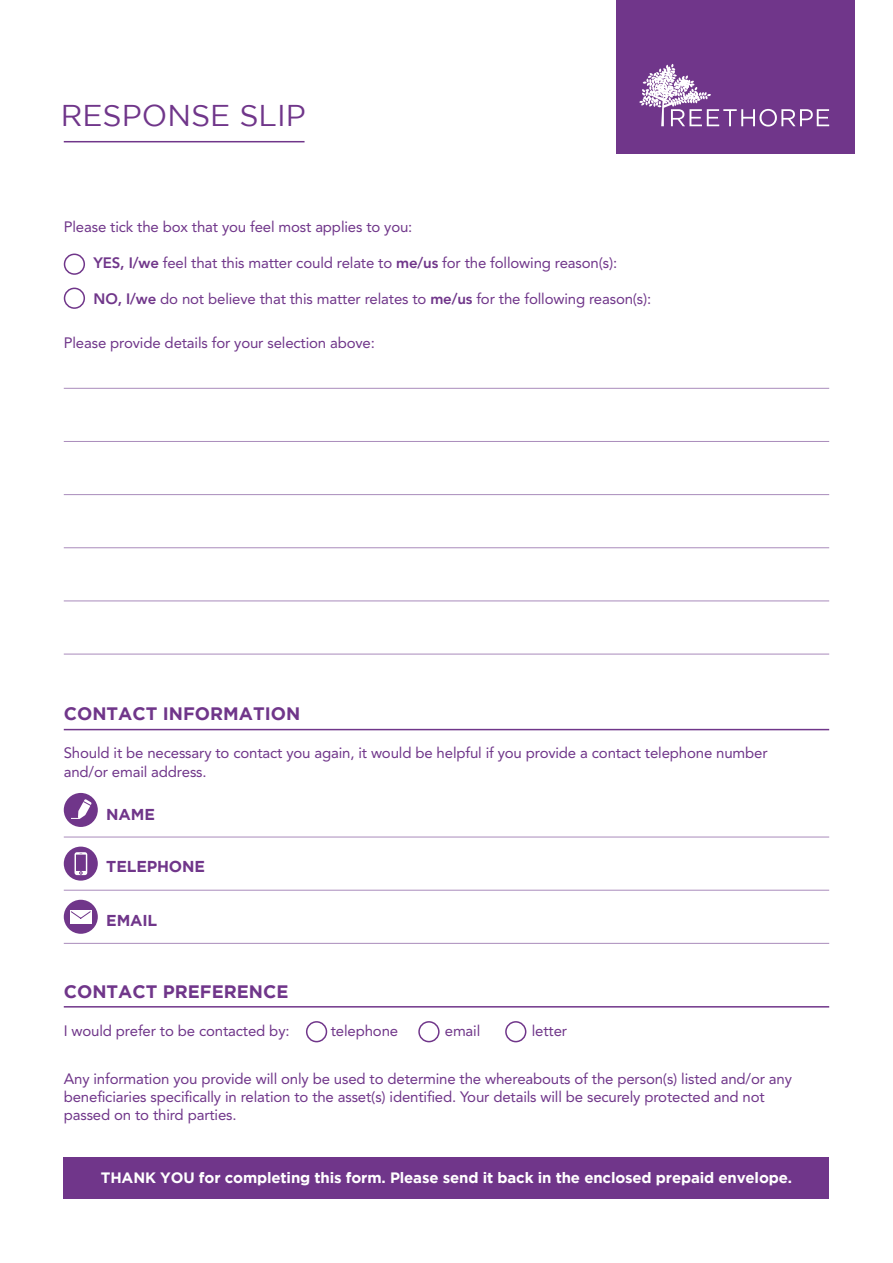
<style>
.page{position:relative;width:893px;height:1263px;background:#fff}
.page>*{position:absolute;margin:0;border:0;box-sizing:border-box;transform-origin:0 0}
.t1{font:30px "Gotham";color:#70368a}
.t2{font:700 18px "Gotham";color:#70368a}
.t3{font:700 15.75px "Gotham";letter-spacing:-.01em;color:#70368a}
.t4{font:15px/18px "Avenir LT Std";letter-spacing:-.01em;color:#70368a}
.t5{font:700 15px "Gotham";letter-spacing:-.01em;color:#fff}
.s1{font-weight:800}
</style>
<div class="page">
<div style="left:64px;top:1157px;width:765px;height:42px;background:#70368a"></div>
<hr style="left:64px;top:388px;width:765px;height:1px;background:#a98bbb">
<hr style="left:64px;top:441px;width:765px;height:1px;background:#a98bbb">
<hr style="left:64px;top:494px;width:765px;height:1px;background:#a98bbb">
<hr style="left:64px;top:547px;width:765px;height:1px;background:#a98bbb">
<hr style="left:64px;top:654px;width:765px;height:1px;background:#a98bbb">
<hr style="left:64px;top:837px;width:765px;height:1px;background:#a98bbb">
<hr style="left:64px;top:890px;width:765px;height:1px;background:#a98bbb">
<hr style="left:64px;top:943px;width:765px;height:1px;background:#a98bbb">
<hr style="left:64px;top:729px;width:765px;height:1px;background:#70368a">
<hr style="left:64px;top:600px;width:765px;height:1px;background:#a98bbb">
<div style="left:64px;top:254px;width:21px;height:21px;border:2px solid #70368a;border-radius:50%"></div>
<div style="left:64px;top:288px;width:21px;height:21px;border:2px solid #70368a;border-radius:50%"></div>
<div style="left:64px;top:847px;width:34px;height:34px;background:#70368a;border-radius:50%"></div>
<svg style="left:75px;top:852px;width:12px;height:23px"></svg>
<div style="left:76px;top:855px;width:10px;height:16px;background:#70368a"></div>
<div style="left:64px;top:793px;width:34px;height:34px;background:#70368a;border-radius:50%"></div>
<svg style="left:71px;top:799px;width:21px;height:20px"></svg>
<div style="left:64px;top:900px;width:34px;height:34px;background:#70368a;border-radius:50%"></div>
<div style="left:70px;top:910px;width:22px;height:13px;background:#fff"></div>
<svg style="left:70px;top:911px;width:21px;height:8px"></svg>
<div style="left:617px;top:0;width:238px;height:153px;background:#70368a"></div>
<svg style="left:639px;top:64px;width:190px;height:63px"></svg>
<hr style="left:64px;top:1006px;width:765px;height:1px;background:#70368a">
<div style="left:306px;top:1021px;width:21px;height:21px;border:2px solid #70368a;border-radius:50%"></div>
<div style="left:418px;top:1021px;width:22px;height:21px;border:2px solid #70368a;border-radius:50%"></div>
<div style="left:505px;top:1021px;width:21px;height:21px;border:2px solid #70368a;border-radius:50%"></div>
<hr style="left:64px;top:141px;width:241px;height:1px;background:#70368a">
<p class="t1" style="left:61px;top:99px;width:247px">RESPONSE SLIP</p>
<p class="t4" style="left:64px;top:218px;width:350px">Please tick the box that you feel most applies to you:</p>
<p class="t4" style="left:94px;top:254px;width:525px"><span class="s1">YES, I/we</span> feel that this matter could relate to <span class="s1">me/us</span> for the following reason(s):</p>
<p class="t4" style="left:94px;top:290px;width:559px"><span class="s1">NO, I/we</span> do not believe that this matter relates to <span class="s1">me/us</span> for the following reason(s):</p>
<p class="t4" style="left:64px;top:334px;width:313px">Please provide details for your selection above:</p>
<p class="t2" style="left:64px;top:703px;width:238px">CONTACT INFORMATION</p>
<p class="t4" style="left:64px;top:743px;width:705px;line-height:19.2px">Should it be necessary to contact you again, it would be helpful if you provide a contact telephone number and/or email address.</p>
<p class="t3" style="left:106px;top:805px;width:50px">NAME</p>
<p class="t3" style="left:106px;top:857px;width:100px">TELEPHONE</p>
<p class="t3" style="left:106px;top:911px;width:53px">EMAIL</p>
<p class="t2" style="left:64px;top:981px;width:226px">CONTACT PREFERENCE</p>
<p class="t4" style="left:64px;top:1022px;width:227px">I would prefer to be contacted by:</p>
<p class="t4" style="left:331px;top:1022px;width:69px">telephone</p>
<p class="t4" style="left:445px;top:1022px;width:37px">email</p>
<p class="t4" style="left:532px;top:1022px;width:37px">letter</p>
<p class="t4" style="left:64px;top:1070px;width:730px">Any information you provide will only be used to determine the whereabouts of the person(s) listed and/or any beneficiaries specifically in relation to the asset(s) identified. Your details will be securely protected and not passed on to third parties.</p>
<p class="t5" style="left:101px;top:1169px;width:693px">THANK YOU for completing this form. Please send it back in the enclosed prepaid envelope.</p>
</div>
